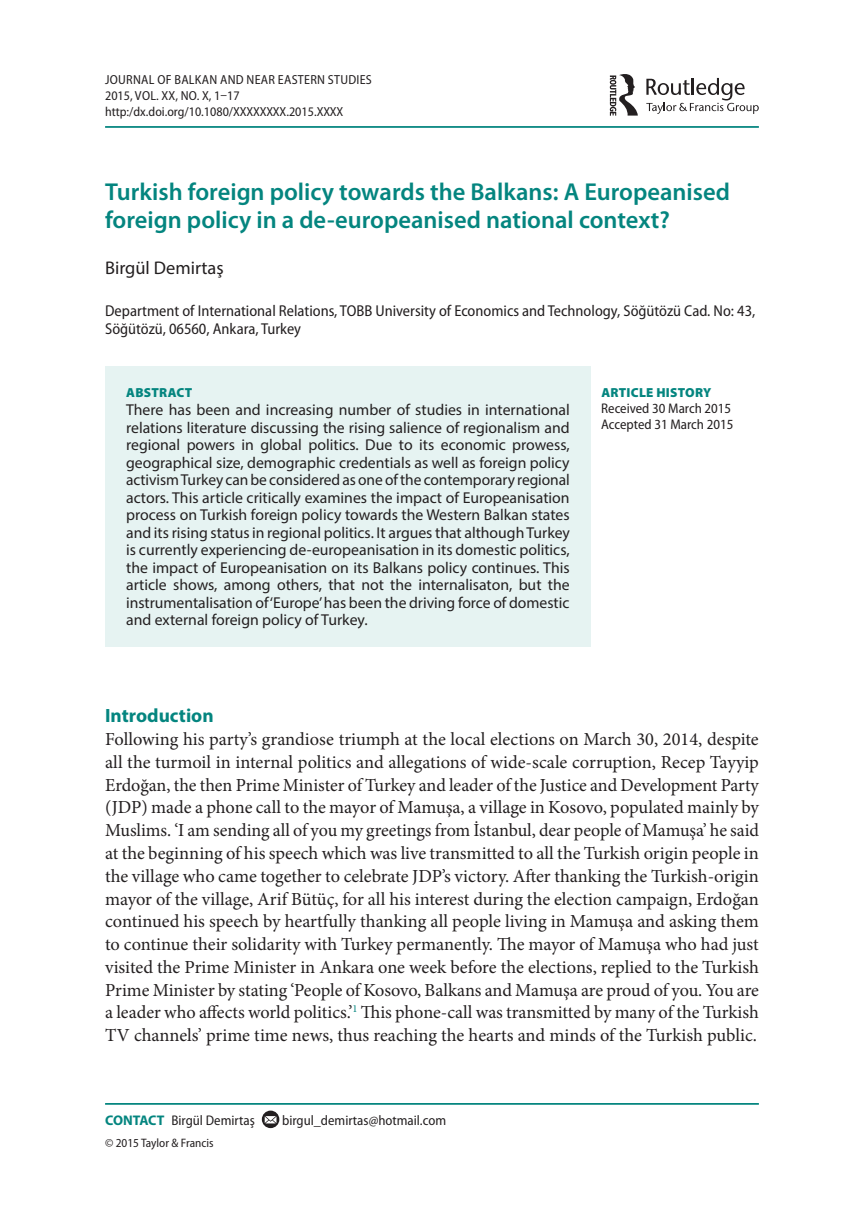
<style>
.page{position:relative;width:864px;height:1231px;background:#fff}
.page>*{position:absolute;margin:0;border:0;box-sizing:border-box;transform-origin:0 0}
.t1{font:600 24.5px/28px "Myriad Pro";color:#04857f}
.t2{font:700 19.25px "Myriad Pro";color:#04857f}
.t3{font:18.38px/22.8px "Minion Pro";letter-spacing:-.005em;color:#231f20;text-align:justify}
.t4{font:18.38px "Myriad Pro";color:#231f20}
.t5{font:15.75px/17.5px "Myriad Pro";color:#231f20;text-align:justify}
.t6{font:semi-condensed 15.75px/17.5px "Myriad Pro";color:#231f20}
.t7{font:semi-condensed 14px/15.8px "Myriad Pro";color:#231f20}
.t8{font:semi-condensed 13.12px/15.8px "Myriad Pro";letter-spacing:.02em;color:#231f20}
.t9{font:900 13.12px "Myriad Pro";letter-spacing:.02em;color:#04857f}
.t10{font:semi-condensed 12.25px "Myriad Pro";color:#231f20}
.s1{font-weight:700;font-stretch:normal;color:#04857f}
</style>
<div class="page">
<hr style="left:105px;top:126px;width:653px;height:2px;background:#04857f">
<div style="left:105px;top:366px;width:485px;height:280px;background:#e6f3f2"></div>
<hr style="left:105px;top:1102px;width:653px;height:2px;background:#04857f">
<svg style="left:262px;top:1110px;width:17px;height:17px"></svg>
<svg style="left:264px;top:1115px;width:12px;height:8px"></svg>
<svg style="left:646px;top:78px;width:112px;height:36px"></svg>
<svg style="left:609px;top:74px;width:28px;height:42px"></svg>
<p class="t8" style="left:105px;top:72px;width:268px">Journal of Balkan and Near Eastern Studies<br>2015, VOL. XX, NO. X, 1–17 http:/dx.doi.org/10.1080/XXXXXXXX.2015.XXXX</p>
<h1 class="t1" style="left:105px;top:177px;width:626px">Turkish foreign policy towards the Balkans: A Europeanised foreign policy in a de-europeanised national context?</h1>
<p class="t4" style="left:105px;top:256px;width:120px">Birgül Demirtaş</p>
<p class="t6" style="left:105px;top:302px;width:651px">Department of International Relations, TOBB University of Economics and Technology, Söğütözü Cad. No: 43,<br>Söğütözü, 06560, Ankara, Turkey</p>
<p class="t9" style="left:126px;top:385px;width:68px">ABSTRACT</p>
<p class="t5" style="left:126px;top:400px;width:445px">There has been and increasing number of studies in international relations literature discussing the rising salience of regionalism and regional powers in global politics. Due to its economic prowess, geographical size, demographic credentials as well as foreign policy activism Turkey can be considered as one of the contemporary regional actors. This article critically examines the impact of Europeanisation process on Turkish foreign policy towards the Western Balkan states and its rising status in regional politics. It argues that although Turkey is currently experiencing de-europeanisation in its domestic politics, the impact of Europeanisation on its Balkans policy continues. This article shows, among others, that not the internalisaton, but the instrumentalisation of ‘Europe’ has been the driving force of domestic and external foreign policy of Turkey.</p>
<p class="t9" style="left:601px;top:385px;width:111px">ARTICLE HISTORY</p>
<p class="t7" style="left:601px;top:401px;width:134px">Received 30 March 2015<br>Accepted 31 March 2015</p>
<p class="t2" style="left:105px;top:703px;width:110px">Introduction</p>
<p class="t3" style="left:105px;top:728px;width:655px">Following his party’s grandiose triumph at the local elections on March 30, 2014, despite all the turmoil in internal politics and allegations of wide-scale corruption, Recep Tayyip Erdoğan, the then Prime Minister of Turkey and leader of the Justice and Development Party (JDP) made a phone call to the mayor of Mamuşa, a village in Kosovo, populated mainly by Muslims. ‘I am sending all of you my greetings from İstanbul, dear people of Mamuşa’ he said at the beginning of his speech which was live transmitted to all the Turkish origin people in the village who came together to celebrate JDP’s victory. After thanking the Turkish-origin mayor of the village, Arif Bütüç, for all his interest during the election campaign, Erdoğan continued his speech by heartfully thanking all people living in Mamuşa and asking them to continue their solidarity with Turkey permanently. The mayor of Mamuşa who had just visited the Prime Minister in Ankara one week before the elections, replied to the Turkish Prime Minister by stating ‘People of Kosovo, Balkans and Mamuşa are proud of you. You are a leader who affects world politics.’<sup>1</sup> This phone-call was transmitted by many of the Turkish TV channels’ prime time news, thus reaching the hearts and minds of the Turkish public.</p>
<p class="t7" style="left:105px;top:1112px;width:151px"><span class="s1">CONTACT</span> Birgül Demirtaş</p>
<p class="t7" style="left:282px;top:1112px;width:165px">birgul_demirtas@hotmail.com</p>
<p class="t10" style="left:105px;top:1135px;width:110px">© 2015 Taylor &amp; Francis</p>
</div>
